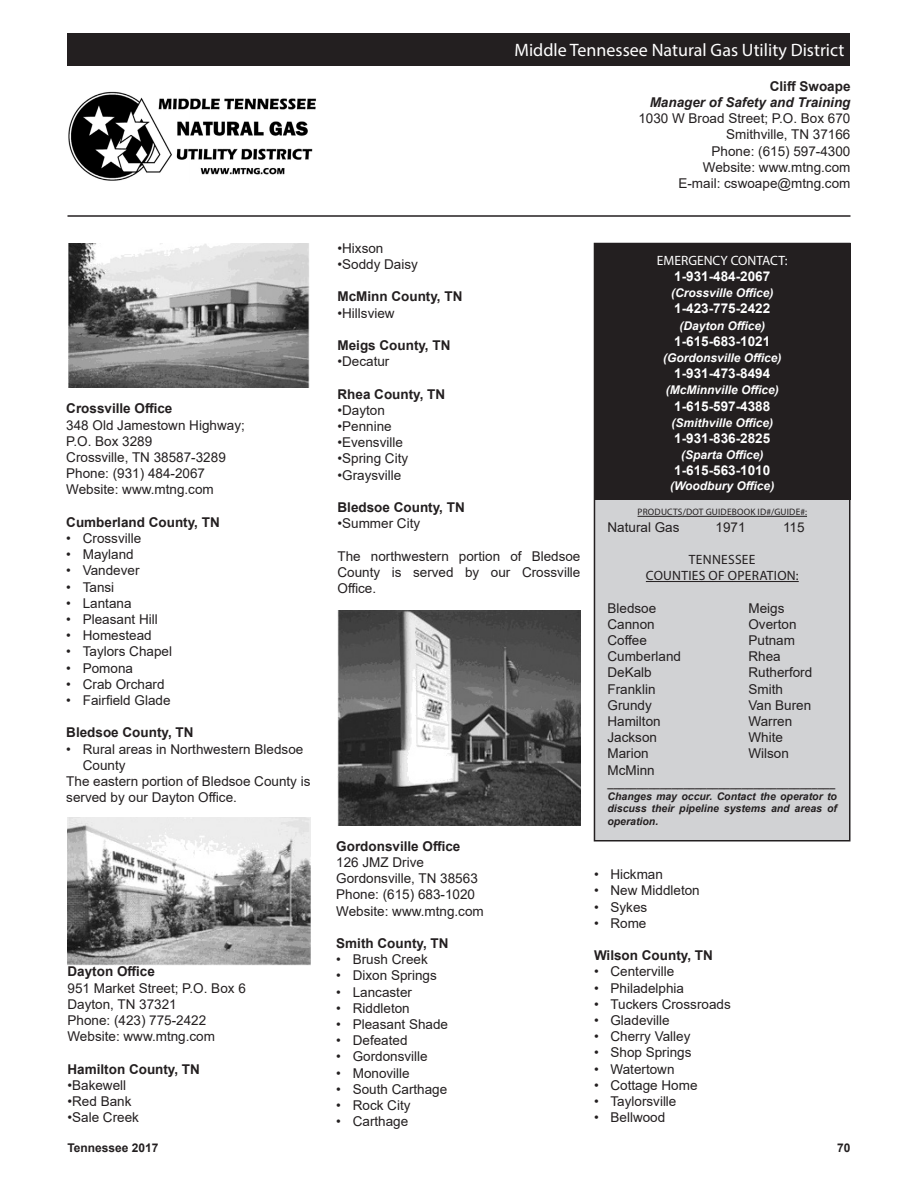
<style>
.page{position:relative;width:918px;height:1188px;background:#fff}
.page>*{position:absolute;margin:0;border:0;box-sizing:border-box;transform-origin:0 0}
.TOC_-_Right{font:18px "Myriad Pro";color:#fff}
.t1{font:13.5px/16.2px "Arial";color:#231f20}
.t2{font:700 13.5px "Arial";color:#231f20}
.t3{font:700 13.5px "Arial";color:#fff}
.t4{font:13.5px "Myriad Pro";letter-spacing:.02em;color:#231f20}
.t5{font:italic 700 13.5px "Arial";color:#231f20}
.t6{font:13.5px "Myriad Pro";color:#fff}
.t7{font:italic 700 12px "Arial";color:#fff}
.t8{font:700 12px "Arial";color:#231f20}
.t9{font:italic 700 10.5px/12.6px "Arial";color:#231f20;text-align:justify}
.t10{font:9.3px "Myriad Pro";letter-spacing:.02em;color:#231f20}
</style>
<div class="page">
<div style="left:594px;top:244px;width:256px;height:597px;background:#d1d2d4"></div>
<hr style="left:68px;top:215px;width:782px;height:2px;background:#231f20">
<div style="left:68px;top:34px;width:782px;height:32px;background:#231f20"></div>
<div style="left:594px;top:243px;width:256px;height:257px;background:#231f20"></div>
<hr style="left:638px;top:516px;width:169px;height:1px;background:#231f20">
<hr style="left:646px;top:581px;width:153px;height:1px;background:#231f20">
<img style="left:68px;top:243px;width:242px;height:145px">
<img style="left:68px;top:818px;width:242px;height:147px">
<img style="left:337px;top:610px;width:243px;height:215px">
<img style="left:68px;top:91px;width:248px;height:90px">
<p class="TOC_-_Right" style="left:514px;top:39px;width:332px">Middle Tennessee Natural Gas Utility District</p>
<p class="t2" style="left:66px;top:399px;width:108px">Crossville Office</p>
<p class="t1" style="left:66px;top:417px;width:180px">348 Old Jamestown Highway;</p>
<p class="t1" style="left:66px;top:433px;width:88px">P.O. Box 3289</p>
<p class="t1" style="left:66px;top:449px;width:161px">Crossville, TN 38587-3289</p>
<p class="t1" style="left:66px;top:465px;width:140px">Phone: (931) 484-2067</p>
<p class="t1" style="left:66px;top:481px;width:149px">Website: www.mtng.com</p>
<p class="t2" style="left:66px;top:512px;width:155px">Cumberland County, TN</p>
<p class="t1" style="left:66px;top:530px;width:76px">• Crossville</p>
<p class="t1" style="left:66px;top:546px;width:69px">• Mayland</p>
<p class="t1" style="left:66px;top:562px;width:75px">• Vandever</p>
<p class="t1" style="left:66px;top:579px;width:50px">• Tansi</p>
<p class="t1" style="left:66px;top:595px;width:67px">• Lantana</p>
<p class="t1" style="left:66px;top:611px;width:93px">• Pleasant Hill</p>
<p class="t1" style="left:66px;top:627px;width:87px">• Homestead</p>
<p class="t1" style="left:66px;top:643px;width:107px">• Taylors Chapel</p>
<p class="t1" style="left:66px;top:660px;width:68px">• Pomona</p>
<p class="t1" style="left:66px;top:676px;width:100px">• Crab Orchard</p>
<p class="t1" style="left:66px;top:692px;width:106px">• Fairfield Glade</p>
<p class="t2" style="left:66px;top:723px;width:129px">Bledsoe County, TN</p>
<p class="t1" style="left:66px;top:741px;width:239px">• Rural areas in Northwestern Bledsoe</p>
<p class="t1" style="left:83px;top:757px;width:44px">County</p>
<p class="t1" style="left:66px;top:773px;width:246px">The eastern portion of Bledsoe County is served by our Dayton Office.</p>
<p class="t2" style="left:68px;top:962px;width:89px">Dayton Office</p>
<p class="t1" style="left:68px;top:980px;width:180px">951 Market Street; P.O. Box 6</p>
<p class="t1" style="left:68px;top:996px;width:111px">Dayton, TN 37321</p>
<p class="t1" style="left:68px;top:1012px;width:140px">Phone: (423) 775-2422</p>
<p class="t1" style="left:68px;top:1028px;width:149px">Website: www.mtng.com</p>
<p class="t2" style="left:68px;top:1059px;width:134px">Hamilton County, TN</p>
<p class="t1" style="left:68px;top:1077px;width:60px">•Bakewell</p>
<p class="t1" style="left:68px;top:1093px;width:66px">•Red Bank</p>
<p class="t1" style="left:68px;top:1109px;width:73px">•Sale Creek</p>
<p class="t2" style="left:770px;top:77px;width:82px">Cliff Swoape</p>
<p class="t5" style="left:650px;top:93px;width:202px">Manager of Safety and Training</p>
<p class="t1" style="left:638px;top:110px;width:214px">1030 W Broad Street; P.O. Box 670</p>
<p class="t1" style="left:726px;top:127px;width:126px">Smithville, TN 37166</p>
<p class="t1" style="left:712px;top:143px;width:140px">Phone: (615) 597-4300</p>
<p class="t1" style="left:703px;top:159px;width:149px">Website: www.mtng.com</p>
<p class="t1" style="left:678px;top:175px;width:173px">E-mail: cswoape@mtng.com</p>
<p class="t1" style="left:338px;top:240px;width:47px">•Hixson</p>
<p class="t1" style="left:338px;top:256px;width:82px">•Soddy Daisy</p>
<p class="t2" style="left:338px;top:287px;width:126px">McMinn County, TN</p>
<p class="t1" style="left:338px;top:305px;width:59px">•Hillsview</p>
<p class="t2" style="left:338px;top:336px;width:115px">Meigs County, TN</p>
<p class="t1" style="left:338px;top:353px;width:53px">•Decatur</p>
<p class="t2" style="left:338px;top:384px;width:109px">Rhea County, TN</p>
<p class="t1" style="left:338px;top:402px;width:49px">•Dayton</p>
<p class="t1" style="left:338px;top:418px;width:56px">•Pennine</p>
<p class="t1" style="left:338px;top:434px;width:67px">•Evensville</p>
<p class="t1" style="left:338px;top:451px;width:72px">•Spring City</p>
<p class="t1" style="left:338px;top:467px;width:65px">•Graysville</p>
<p class="t2" style="left:338px;top:498px;width:129px">Bledsoe County, TN</p>
<p class="t1" style="left:338px;top:515px;width:84px">•Summer City</p>
<p class="t1" style="left:338px;top:548px;width:244px;text-align:justify">The northwestern portion of Bledsoe County is served by our Crossville Office.</p>
<p class="t2" style="left:336px;top:837px;width:126px">Gordonsville Office</p>
<p class="t1" style="left:336px;top:854px;width:89px">126 JMZ Drive</p>
<p class="t1" style="left:336px;top:870px;width:143px">Gordonsville, TN 38563</p>
<p class="t1" style="left:336px;top:887px;width:140px">Phone: (615) 683-1020</p>
<p class="t1" style="left:336px;top:903px;width:149px">Website: www.mtng.com</p>
<p class="t2" style="left:336px;top:934px;width:114px">Smith County, TN</p>
<p class="t1" style="left:336px;top:951px;width:93px">• Brush Creek</p>
<p class="t1" style="left:336px;top:968px;width:102px">• Dixon Springs</p>
<p class="t1" style="left:336px;top:984px;width:77px">• Lancaster</p>
<p class="t1" style="left:336px;top:1000px;width:75px">• Riddleton</p>
<p class="t1" style="left:336px;top:1016px;width:113px">• Pleasant Shade</p>
<p class="t1" style="left:336px;top:1032px;width:73px">• Defeated</p>
<p class="t1" style="left:336px;top:1049px;width:93px">• Gordonsville</p>
<p class="t1" style="left:336px;top:1065px;width:75px">• Monoville</p>
<p class="t1" style="left:336px;top:1081px;width:113px">• South Carthage</p>
<p class="t1" style="left:336px;top:1097px;width:76px">• Rock City</p>
<p class="t1" style="left:336px;top:1113px;width:74px">• Carthage</p>
<p class="t6" style="left:657px;top:252px;width:132px">EMERGENCY CONTACT:</p>
<p class="t3" style="left:674px;top:267px;width:98px">1-931-484-2067</p>
<p class="t7" style="left:671px;top:285px;width:104px">(Crossville Office)</p>
<p class="t3" style="left:674px;top:299px;width:98px">1-423-775-2422</p>
<p class="t7" style="left:679px;top:317px;width:87px">(Dayton Office)</p>
<p class="t3" style="left:674px;top:331px;width:98px">1-615-683-1021</p>
<p class="t7" style="left:663px;top:350px;width:120px">(Gordonsville Office)</p>
<p class="t3" style="left:674px;top:364px;width:98px">1-931-473-8494</p>
<p class="t7" style="left:666px;top:382px;width:115px">(McMinnville Office)</p>
<p class="t3" style="left:674px;top:396px;width:98px">1-615-597-4388</p>
<p class="t7" style="left:671px;top:415px;width:103px">(Smithville Office)</p>
<p class="t3" style="left:674px;top:429px;width:98px">1-931-836-2825</p>
<p class="t7" style="left:681px;top:447px;width:84px">(Sparta Office)</p>
<p class="t3" style="left:674px;top:461px;width:98px">1-615-563-1010</p>
<p class="t7" style="left:670px;top:478px;width:106px">(Woodbury Office)</p>
<p class="t10" style="left:638px;top:507px;width:171px">PRODUCTS/DOT GUIDEBOOK ID#/GUIDE#:</p>
<p class="t1" style="left:608px;top:519px;width:74px">Natural Gas</p>
<p class="t1" style="left:716px;top:519px;width:32px">1971</p>
<p class="t1" style="left:783px;top:519px;width:23px">115</p>
<p class="t4" style="left:689px;top:551px;width:68px">TENNESSEE</p>
<p class="t4" style="left:646px;top:567px;width:154px">COUNTIES OF OPERATION:</p>
<p class="t1" style="left:608px;top:600px;width:50px">Bledsoe</p>
<p class="t1" style="left:748px;top:600px;width:38px">Meigs</p>
<p class="t1" style="left:608px;top:616px;width:49px">Cannon</p>
<p class="t1" style="left:748px;top:616px;width:50px">Overton</p>
<p class="t1" style="left:608px;top:632px;width:41px">Coffee</p>
<p class="t1" style="left:748px;top:632px;width:48px">Putnam</p>
<p class="t1" style="left:608px;top:648px;width:75px">Cumberland</p>
<p class="t1" style="left:748px;top:648px;width:34px">Rhea</p>
<p class="t1" style="left:608px;top:664px;width:46px">DeKalb</p>
<p class="t1" style="left:748px;top:664px;width:65px">Rutherford</p>
<p class="t1" style="left:608px;top:681px;width:50px">Franklin</p>
<p class="t1" style="left:748px;top:681px;width:36px">Smith</p>
<p class="t1" style="left:608px;top:697px;width:46px">Grundy</p>
<p class="t1" style="left:748px;top:697px;width:64px">Van Buren</p>
<p class="t1" style="left:608px;top:713px;width:55px">Hamilton</p>
<p class="t1" style="left:748px;top:713px;width:45px">Warren</p>
<p class="t1" style="left:608px;top:729px;width:51px">Jackson</p>
<p class="t1" style="left:748px;top:729px;width:36px">White</p>
<p class="t1" style="left:608px;top:745px;width:43px">Marion</p>
<p class="t1" style="left:748px;top:745px;width:42px">Wilson</p>
<p class="t1" style="left:608px;top:762px;width:49px">McMinn</p>
<p class="t9" style="left:608px;top:778px;width:229px">_______________________________________</p>
<p class="t9" style="left:608px;top:790px;width:231px">Changes may occur. Contact the operator to discuss their pipeline systems and areas of operation.</p>
<p class="t1" style="left:594px;top:866px;width:71px">• Hickman</p>
<p class="t1" style="left:594px;top:883px;width:107px">• New Middleton</p>
<p class="t1" style="left:594px;top:899px;width:55px">• Sykes</p>
<p class="t1" style="left:594px;top:915px;width:54px">• Rome</p>
<p class="t2" style="left:594px;top:946px;width:120px">Wilson County, TN</p>
<p class="t1" style="left:594px;top:964px;width:82px">• Centerville</p>
<p class="t1" style="left:594px;top:980px;width:92px">• Philadelphia</p>
<p class="t1" style="left:594px;top:996px;width:138px">• Tuckers Crossroads</p>
<p class="t1" style="left:594px;top:1012px;width:77px">• Gladeville</p>
<p class="t1" style="left:594px;top:1028px;width:98px">• Cherry Valley</p>
<p class="t1" style="left:594px;top:1045px;width:99px">• Shop Springs</p>
<p class="t1" style="left:594px;top:1061px;width:82px">• Watertown</p>
<p class="t1" style="left:594px;top:1077px;width:105px">• Cottage Home</p>
<p class="t1" style="left:594px;top:1093px;width:84px">• Taylorsville</p>
<p class="t1" style="left:594px;top:1109px;width:73px">• Bellwood</p>
<p class="t8" style="left:68px;top:1139px;width:93px">Tennessee 2017</p>
<p class="t8" style="left:837px;top:1139px;width:15px">70</p>
</div>
